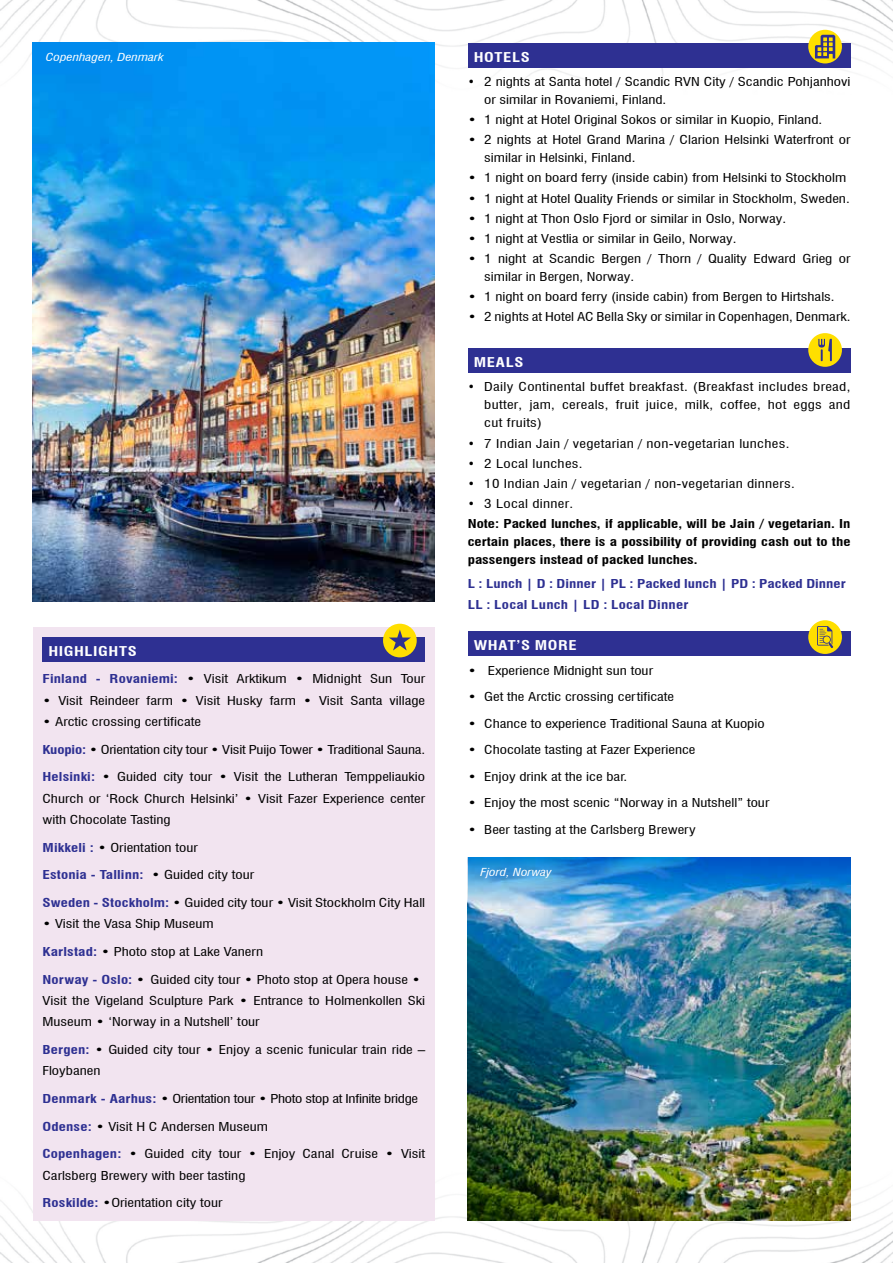
<style>
.page{position:relative;width:893px;height:1263px;background:#fff}
.page>*{position:absolute;margin:0;border:0;box-sizing:border-box;transform-origin:0 0}
.t1{font:700 condensed 13.2px "Swiss 721 BT";letter-spacing:.035em;color:#fff;scale:1.25 1}
.t2{font:condensed 12px/21.3px "Swiss 721 BT";color:#000;scale:1.25 1}
.t3{font:condensed 12px/18px "Swiss 721 BT";color:#000}
.t4{font:700 condensed 12px/18px "Swiss 721 BT";color:#000;text-align:justify;scale:1.25 1}
.t5{font:condensed 12px "Swiss 721 BT";letter-spacing:.02em;color:#000}
.t6{font:700 condensed 12px/20.1px "Swiss 721 BT";letter-spacing:.01em;color:#2e3092;scale:1.25 1}
.t7{font:condensed 12px "Swiss 721 BT";letter-spacing:-.02em;color:#000;scale:1.25 1}
.t8{font:italic condensed 10.8px "Swiss 721 BT";color:#fff;scale:1.25 1}
.s1{font-weight:700;color:#2e3092}
.s2{font-weight:400;color:#000}
</style>
<div class="page">
<img style="left:0;top:0;width:893px;height:115px">
<img style="left:0;top:1148px;width:893px;height:115px">
<div style="left:33px;top:627px;width:402px;height:593px;background:#f2e4f0"></div>
<div style="left:468px;top:43px;width:382px;height:25px;background:#2e3092"></div>
<div style="left:468px;top:348px;width:382px;height:25px;background:#2e3092"></div>
<div style="left:468px;top:632px;width:382px;height:24px;background:#2e3092"></div>
<div style="left:43px;top:637px;width:382px;height:25px;background:#2e3092"></div>
<svg style="left:808px;top:30px;width:34px;height:33px"></svg>
<svg style="left:815px;top:35px;width:20px;height:23px"></svg>
<div style="left:808px;top:333px;width:34px;height:34px;background:#ffdf00;border-radius:50%"></div>
<svg style="left:818px;top:339px;width:14px;height:22px"></svg>
<div style="left:383px;top:624px;width:34px;height:33px;background:#ffdf00;border-radius:50%"></div>
<svg style="left:389px;top:629px;width:22px;height:21px"></svg>
<img style="left:33px;top:43px;width:402px;height:558px">
<img style="left:468px;top:906px;width:382px;height:314px">
<img style="left:468px;top:857px;width:382px;height:49px">
<div style="left:808px;top:620px;width:34px;height:34px;background:#ffdf00;border-radius:50%"></div>
<svg style="left:817px;top:626px;width:16px;height:22px"></svg>
<p class="t8" style="left:46px;top:51px;width:96px">Copenhagen, Denmark</p>
<p class="t1" style="left:49px;top:643px;width:72px">HIGHLIGHTS</p>
<p class="t2" style="left:43px;top:668px;width:308px"><span class="s1">Finland - Rovaniemi:</span> • Visit Arktikum • Midnight Sun Tour</p>
<p class="t2" style="left:43px;top:690px;width:308px">• Visit Reindeer farm • Visit Husky farm • Visit Santa village</p>
<p class="t2" style="left:43px;top:711px;width:128px">• Arctic crossing certificate</p>
<p class="t2" style="left:43px;top:738px;width:308px"><span class="s1">Kuopio:</span> • Orientation city tour • Visit Puijo Tower • Traditional Sauna.</p>
<p class="t2" style="left:43px;top:766px;width:308px;text-align:justify"><span class="s1">Helsinki:</span> • Guided city tour • Visit the Lutheran Temppeliaukio Church or ‘Rock Church Helsinki’ • Visit Fazer Experience center with Chocolate Tasting</p>
<p class="t2" style="left:43px;top:836px;width:126px"><span class="s1">Mikkeli :</span> • Orientation tour</p>
<p class="t6" style="left:43px;top:865px;width:171px">Estonia - Tallinn: <span class="s2">• Guided city tour</span></p>
<p class="t2" style="left:43px;top:892px;width:308px"><span class="s1">Sweden - Stockholm:</span> • Guided city tour • Visit Stockholm City Hall</p>
<p class="t2" style="left:43px;top:913px;width:138px">• Visit the Vasa Ship Museum</p>
<p class="t2" style="left:43px;top:941px;width:178px"><span class="s1">Karlstad:</span> • Photo stop at Lake Vanern</p>
<p class="t2" style="left:43px;top:968px;width:308px"><span class="s1">Norway - Oslo:</span> • Guided city tour • Photo stop at Opera house •<br>Visit the Vigeland Sculpture Park • Entrance to Holmenkollen Ski<br>Museum • ‘Norway in a Nutshell’ tour</p>
<p class="t2" style="left:43px;top:1039px;width:308px"><span class="s1">Bergen:</span> • Guided city tour • Enjoy a scenic funicular train ride –<br>Floybanen</p>
<p class="t7" style="left:43px;top:1091px;width:302px"><span class="s1">Denmark - Aarhus:</span> • Orientation tour • Photo stop at Infinite bridge</p>
<p class="t2" style="left:43px;top:1115px;width:182px"><span class="s1">Odense:</span> • Visit H C Andersen Museum</p>
<p class="t2" style="left:43px;top:1143px;width:308px"><span class="s1">Copenhagen:</span> • Guided city tour • Enjoy Canal Cruise • Visit<br>Carlsberg Brewery with beer tasting</p>
<p class="t2" style="left:43px;top:1192px;width:146px"><span class="s1">Roskilde:</span> •Orientation city tour</p>
<p class="t1" style="left:474px;top:49px;width:46px">HOTELS</p>
<p class="t3" style="left:484px;top:73px;width:368px;text-indent:-16px">• 2 nights at Santa hotel / Scandic RVN City / Scandic Pohjanhovi or similar in Rovaniemi, Finland.</p>
<p class="t2" style="left:468px;top:109px;width:285px">• 1 night at Hotel Original Sokos or similar in Kuopio, Finland.</p>
<p class="t2" style="left:484px;top:131px;width:294px;line-height:18px;text-indent:-16px">• 2 nights at Hotel Grand Marina / Clarion Helsinki Waterfront or similar in Helsinki, Finland.</p>
<p class="t2" style="left:468px;top:167px;width:304px">• 1 night on board ferry (inside cabin) from Helsinki to Stockholm</p>
<p class="t2" style="left:468px;top:188px;width:307px">• 1 night at Hotel Quality Friends or similar in Stockholm, Sweden.</p>
<p class="t2" style="left:468px;top:208px;width:256px">• 1 night at Thon Oslo Fjord or similar in Oslo, Norway.</p>
<p class="t2" style="left:468px;top:228px;width:217px">• 1 night at Vestlia or similar in Geilo, Norway.</p>
<p class="t2" style="left:484px;top:250px;width:294px;line-height:18px;text-indent:-16px">• 1 night at Scandic Bergen / Thorn / Quality Edward Grieg or similar in Bergen, Norway.</p>
<p class="t2" style="left:468px;top:286px;width:295px">• 1 night on board ferry (inside cabin) from Bergen to Hirtshals.</p>
<p class="t2" style="left:468px;top:306px;width:308px">• 2 nights at Hotel AC Bella Sky or similar in Copenhagen, Denmark.</p>
<p class="t1" style="left:474px;top:354px;width:41px">MEALS</p>
<p class="t3" style="left:484px;top:378px;width:368px;text-align:justify;text-indent:-16px">• Daily Continental buffet breakfast. (Breakfast includes bread, butter, jam, cereals, fruit juice, milk, coffee, hot eggs and cut fruits)</p>
<p class="t5" style="left:468px;top:436px;width:323px">• 7 Indian Jain / vegetarian / non-vegetarian lunches.</p>
<p class="t5" style="left:468px;top:456px;width:116px">• 2 Local lunches.</p>
<p class="t5" style="left:468px;top:476px;width:329px">• 10 Indian Jain / vegetarian / non-vegetarian dinners.</p>
<p class="t5" style="left:468px;top:496px;width:107px">• 3 Local dinner.</p>
<p class="t4" style="left:468px;top:515px;width:308px">Note: Packed lunches, if applicable, will be Jain / vegetarian. In certain places, there is a possibility of providing cash out to the passengers instead of packed lunches.</p>
<p class="t6" style="left:468px;top:574px;width:304px">L : Lunch | D : Dinner | PL : Packed lunch | PD : Packed Dinner<br>LL : Local Lunch | LD : Local Dinner</p>
<p class="t1" style="left:474px;top:637px;width:84px">WHAT’S MORE</p>
<p class="t2" style="left:468px;top:659px;width:150px">• Experience Midnight sun tour</p>
<p class="t2" style="left:468px;top:686px;width:167px">• Get the Arctic crossing certificate</p>
<p class="t2" style="left:468px;top:712px;width:239px">• Chance to experience Traditional Sauna at Kuopio</p>
<p class="t2" style="left:468px;top:739px;width:184px">• Chocolate tasting at Fazer Experience</p>
<p class="t2" style="left:468px;top:765px;width:129px">• Enjoy drink at the ice bar.</p>
<p class="t2" style="left:468px;top:792px;width:243px">• Enjoy the most scenic “Norway in a Nutshell” tour</p>
<p class="t2" style="left:468px;top:818px;width:184px">• Beer tasting at the Carlsberg Brewery</p>
<p class="t8" style="left:480px;top:866px;width:58px">Fjord, Norway</p>
</div>
